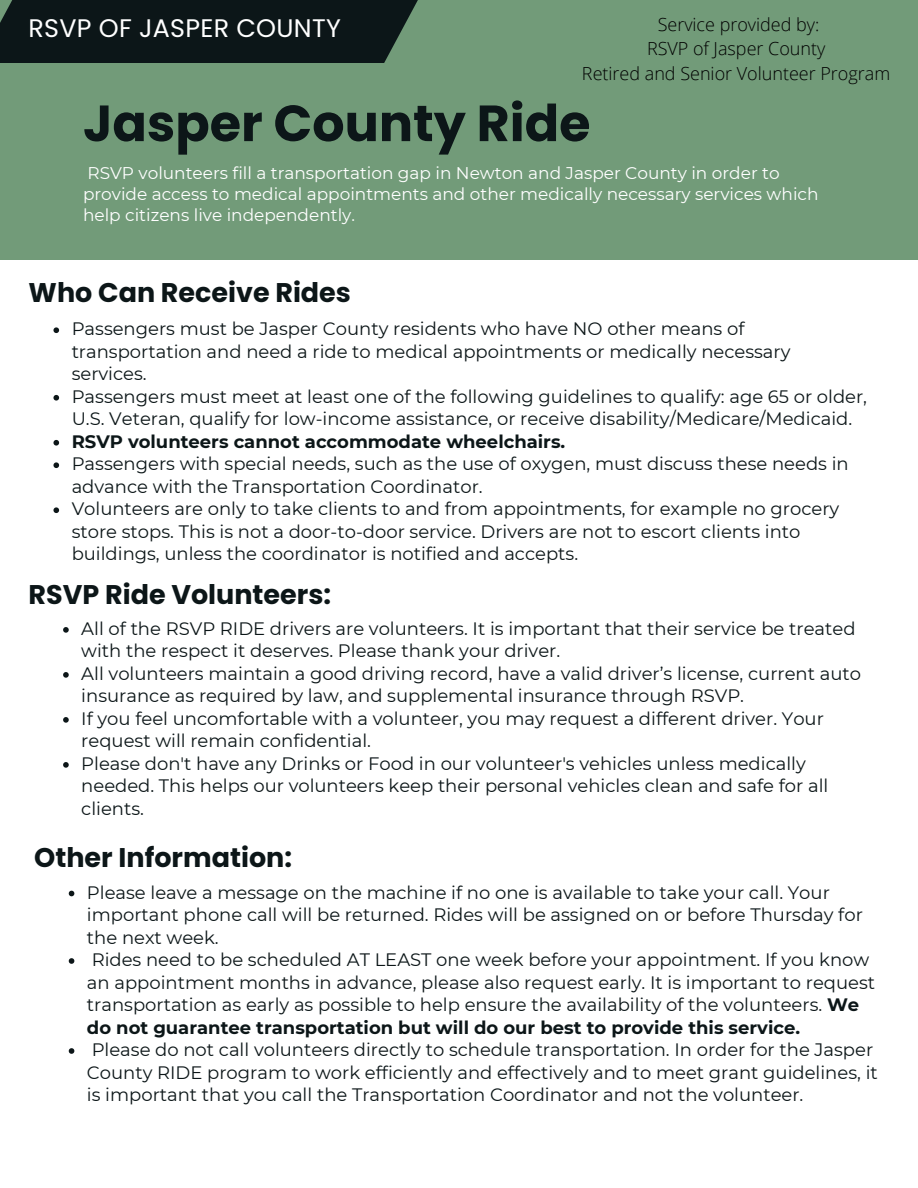
<style>
.page{position:relative;width:918px;height:1188px;background:#fff}
.page>*{position:absolute;margin:0;border:0;box-sizing:border-box;transform-origin:0 0}
.t1{font:700 50.85px "Poppins";color:#0c1618}
.t2{font:700 27px "Poppins";color:#0c1618}
.t3{font:25.35px "Poppins";letter-spacing:.01em;color:#fff}
.t4{font:18px/22.5px "Montserrat";color:#0c1618}
.t5{font:300 18px "Open Sans";color:#000}
.t6{font:700 18px "Montserrat";color:#0c1618}
.t7{font:16.95px/21.1px "Montserrat";color:#fff}
.s1{font-weight:700}
</style>
<div class="page">
<svg style="left:53px;top:327px;width:6px;height:6px"></svg>
<svg style="left:53px;top:395px;width:6px;height:6px"></svg>
<svg style="left:53px;top:440px;width:6px;height:6px"></svg>
<svg style="left:53px;top:462px;width:6px;height:6px"></svg>
<svg style="left:53px;top:507px;width:6px;height:6px"></svg>
<div style="left:0;top:0;width:591px;height:260px;background:#729b79"></div>
<div style="left:234px;top:0;width:684px;height:260px;background:#729b79"></div>
<div style="left:0;top:0;width:459px;height:63px;background:#0c1618"></div>
<svg style="left:63px;top:627px;width:6px;height:6px"></svg>
<svg style="left:63px;top:672px;width:6px;height:6px"></svg>
<svg style="left:63px;top:717px;width:6px;height:6px"></svg>
<svg style="left:63px;top:762px;width:6px;height:6px"></svg>
<svg style="left:69px;top:891px;width:5px;height:5px"></svg>
<svg style="left:69px;top:958px;width:5px;height:6px"></svg>
<svg style="left:69px;top:1048px;width:5px;height:6px"></svg>
<p class="t3" style="left:29px;top:11px;width:314px">RSVP OF JASPER COUNTY</p>
<p class="t5" style="left:658px;top:11px;width:163px">Service provided by:</p>
<p class="t5" style="left:647px;top:36px;width:180px">RSVP of Jasper County</p>
<p class="t5" style="left:582px;top:61px;width:310px">Retired and Senior Volunteer Program</p>
<p class="t1" style="left:83px;top:88px;width:509px">Jasper County Ride</p>
<h3 class="t7" style="left:83px;top:162px;width:737px">RSVP volunteers fill a transportation gap in Newton and Jasper County in order to provide access to medical appointments and other medically necessary services which help citizens live independently.</h3>
<p class="t2" style="left:29px;top:274px;width:324px">Who Can Receive Rides</p>
<h2 class="t4" style="left:72px;top:318px;width:720px">Passengers must be Jasper County residents who have NO other means of transportation and need a ride to medical appointments or medically necessary services.</h2>
<p class="t4" style="left:72px;top:385px;width:797px">Passengers must meet at least one of the following guidelines to qualify: age 65 or older,<br>U.S. Veteran, qualify for low-income assistance, or receive disability/Medicare/Medicaid.</p>
<p class="t6" style="left:72px;top:430px;width:495px">RSVP volunteers cannot accommodate wheelchairs.</p>
<p class="t4" style="left:72px;top:453px;width:779px">Passengers with special needs, such as the use of oxygen, must discuss these needs in advance with the Transportation Coordinator.</p>
<h1 class="t4" style="left:72px;top:498px;width:769px">Volunteers are only to take clients to and from appointments, for example no grocery store stops. This is not a door-to-door service. Drivers are not to escort clients into buildings, unless the coordinator is notified and accepts.</h1>
<p class="t2" style="left:29px;top:575px;width:304px">RSVP Ride Volunteers:</p>
<p class="t4" style="left:81px;top:617px;width:776px">All of the RSVP RIDE drivers are volunteers. It is important that their service be treated with the respect it deserves. Please thank your driver.</p>
<p class="t4" style="left:81px;top:662px;width:781px">All volunteers maintain a good driving record, have a valid driver’s license, current auto insurance as required by law, and supplemental insurance through RSVP.</p>
<p class="t4" style="left:81px;top:707px;width:744px">If you feel uncomfortable with a volunteer, you may request a different driver. Your request will remain confidential.</p>
<h3 class="t4" style="left:81px;top:752px;width:749px">Please don't have any Drinks or Food in our volunteer's vehicles unless medically needed. This helps our volunteers keep their personal vehicles clean and safe for all clients.</h3>
<p class="t2" style="left:34px;top:839px;width:259px">Other Information:</p>
<h3 class="t4" style="left:87px;top:881px;width:777px">Please leave a message on the machine if no one is available to take your call. Your important phone call will be returned. Rides will be assigned on or before Thursday for the next week.</h3>
<p class="t4" style="left:87px;top:948px;width:790px">Rides need to be scheduled AT LEAST one week before your appointment. If you know an appointment months in advance, please also request early. It is important to request transportation as early as possible to help ensure the availability of the volunteers. <span class="s1">We do not guarantee transportation but will do our best to provide this service.</span></p>
<p class="t4" style="left:87px;top:1038px;width:792px">Please do not call volunteers directly to schedule transportation. In order for the Jasper<br>County RIDE program to work efficiently and effectively and to meet grant guidelines, it is important that you call the Transportation Coordinator and not the volunteer.</p>
</div>
